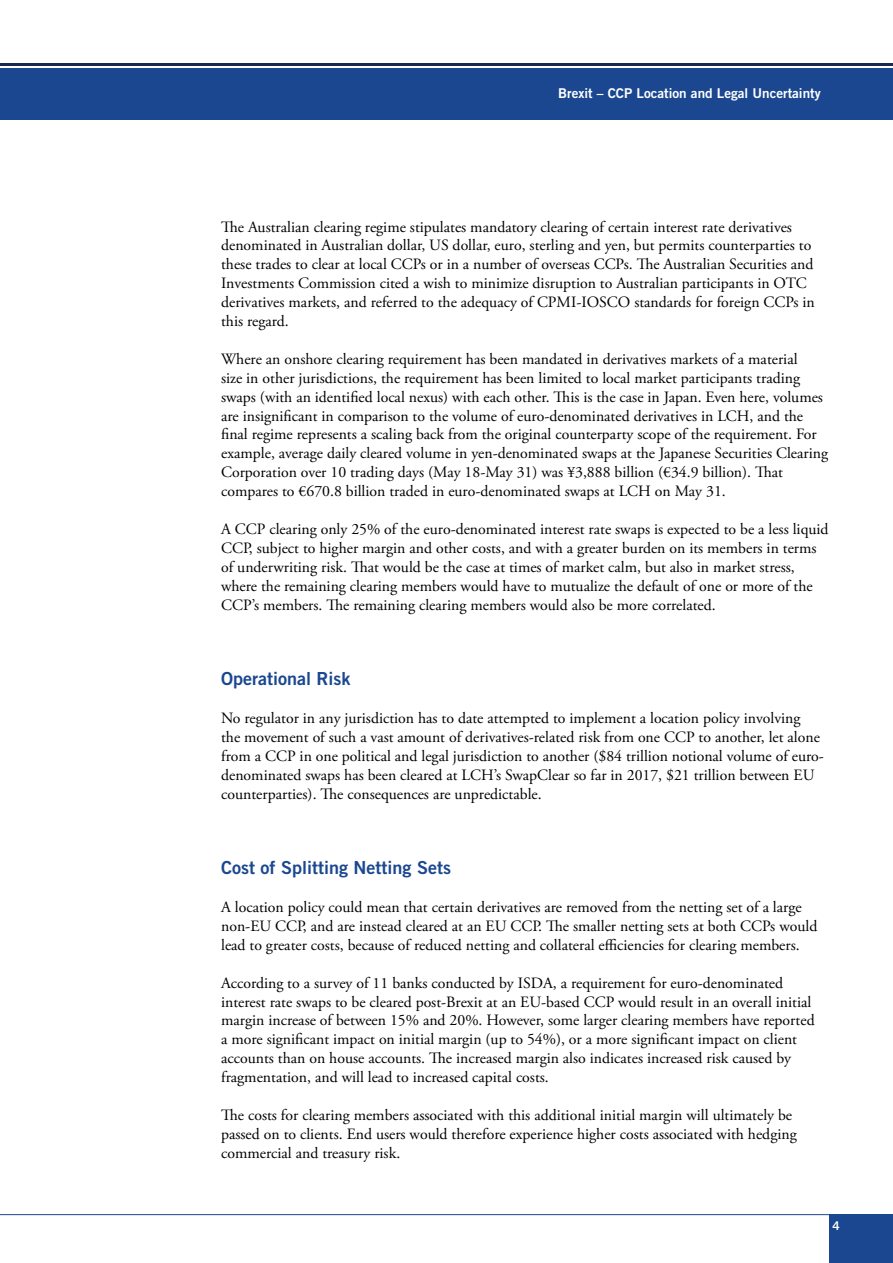
<style>
.page{position:relative;width:893px;height:1263px;background:#fff}
.page>*{position:absolute;margin:0;border:0;box-sizing:border-box;transform-origin:0 0}
.t1{font:18px "Trade Gothic LT Std Bd 2";color:#1a4790}
.t2{font:15.75px/18.9px "Adobe Garamond Pro";color:#000}
.t3{font:13.5px "Trade Gothic LT Std Bd 2";color:#fff}
.t4{font:12px "Trade Gothic Bold Two";color:#fff}
</style>
<div class="page">
<div style="left:0;top:68px;width:893px;height:51px;background:#1a4790"></div>
<hr style="left:0;top:64px;width:893px;height:2px;background:#152a52">
<div style="left:829px;top:1214px;width:64px;height:49px;background:#1a4790"></div>
<hr style="left:0;top:1214px;width:829px;height:1px;background:#1a4790">
<p class="t3" style="left:558px;top:85px;width:264px">Brexit – CCP Location and Legal Uncertainty</p>
<p class="t2" style="left:221px;top:218px;width:595px">The Australian clearing regime stipulates mandatory clearing of certain interest rate derivatives denominated in Australian dollar, US dollar, euro, sterling and yen, but permits counterparties to these trades to clear at local CCPs or in a number of overseas CCPs. The Australian Securities and Investments Commission cited a wish to minimize disruption to Australian participants in OTC derivatives markets, and referred to the adequacy of CPMI-IOSCO standards for foreign CCPs in this regard.</p>
<p class="t2" style="left:221px;top:350px;width:608px">Where an onshore clearing requirement has been mandated in derivatives markets of a material<br>size in other jurisdictions, the requirement has been limited to local market participants trading swaps (with an identified local nexus) with each other. This is the case in Japan. Even here, volumes are insignificant in comparison to the volume of euro-denominated derivatives in LCH, and the final regime represents a scaling back from the original counterparty scope of the requirement. For example, average daily cleared volume in yen-denominated swaps at the Japanese Securities Clearing Corporation over 10 trading days (May 18-May 31) was ¥3,888 billion (€34.9 billion). That compares to €670.8 billion traded in euro-denominated swaps at LCH on May 31.</p>
<p class="t2" style="left:221px;top:520px;width:609px">A CCP clearing only 25% of the euro-denominated interest rate swaps is expected to be a less liquid CCP, subject to higher margin and other costs, and with a greater burden on its members in terms of underwriting risk. That would be the case at times of market calm, but also in market stress, where the remaining clearing members would have to mutualize the default of one or more of the CCP’s members. The remaining clearing members would also be more correlated.</p>
<p class="t1" style="left:221px;top:668px;width:131px">Operational Risk</p>
<p class="t2" style="left:221px;top:709px;width:604px">No regulator in any jurisdiction has to date attempted to implement a location policy involving<br>the movement of such a vast amount of derivatives-related risk from one CCP to another, let alone from a CCP in one political and legal jurisdiction to another ($84 trillion notional volume of euro&shy;denominated swaps has been cleared at LCH’s SwapClear so far in 2017, $21 trillion between EU counterparties). The consequences are unpredictable.</p>
<p class="t1" style="left:221px;top:857px;width:231px">Cost of Splitting Netting Sets</p>
<p class="t2" style="left:221px;top:898px;width:598px">A location policy could mean that certain derivatives are removed from the netting set of a large non-EU CCP, and are instead cleared at an EU CCP. The smaller netting sets at both CCPs would lead to greater costs, because of reduced netting and collateral efficiencies for clearing members.</p>
<p class="t2" style="left:221px;top:974px;width:595px">According to a survey of 11 banks conducted by ISDA, a requirement for euro-denominated interest rate swaps to be cleared post-Brexit at an EU-based CCP would result in an overall initial margin increase of between 15% and 20%. However, some larger clearing members have reported a more significant impact on initial margin (up to 54%), or a more significant impact on client accounts than on house accounts. The increased margin also indicates increased risk caused by fragmentation, and will lead to increased capital costs.</p>
<p class="t2" style="left:221px;top:1106px;width:577px">The costs for clearing members associated with this additional initial margin will ultimately be passed on to clients. End users would therefore experience higher costs associated with hedging commercial and treasury risk.</p>
<p class="t4" style="left:833px;top:1219px;width:9px">4</p>
</div>
